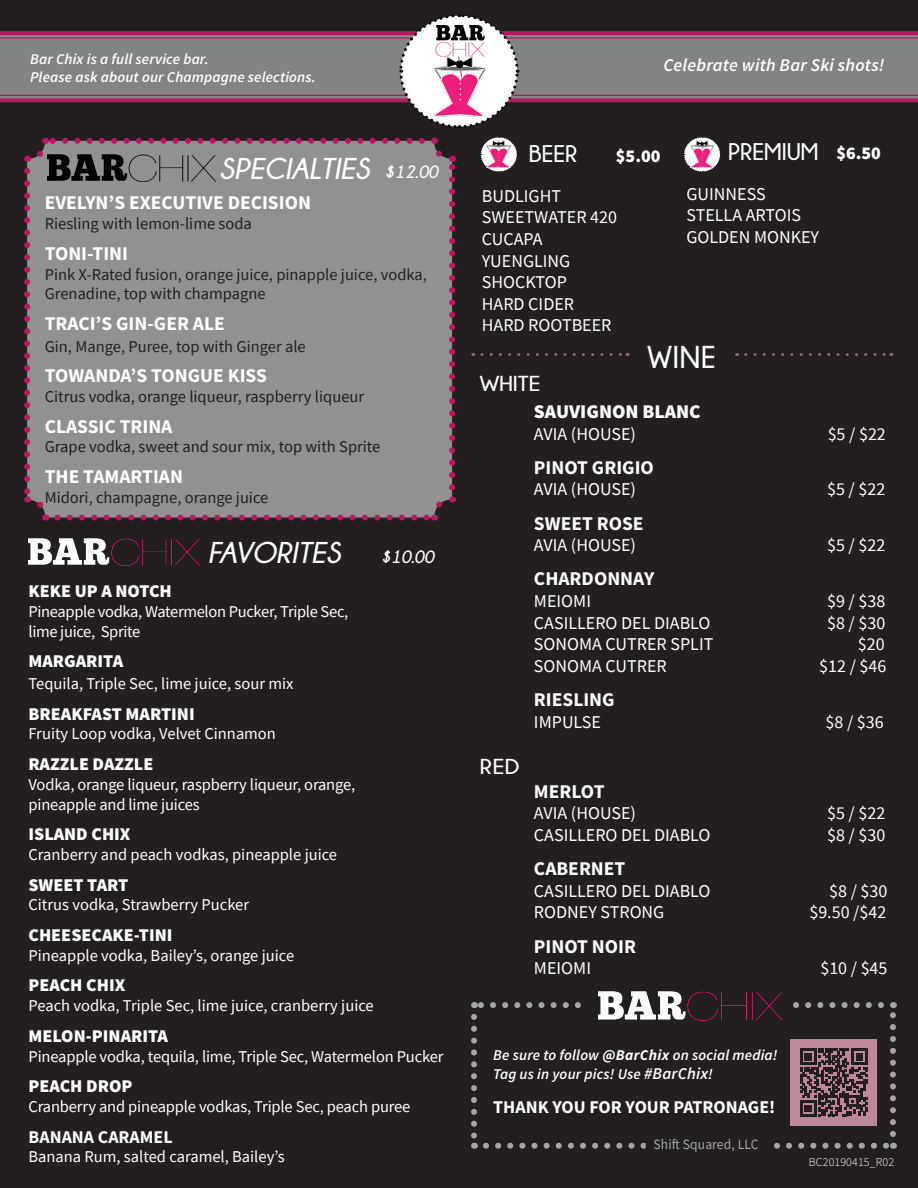
<style>
.page{position:relative;width:918px;height:1188px;background:#231f20}
.page>*{position:absolute;margin:0;border:0;box-sizing:border-box;transform-origin:0 0}
.t1{font:700 31.5px "Champagne&Limousines";color:#fff;scale:.95 1}
.t2{font:italic 700 30px "Champagne&Limousines";color:#fff}
.t3{font:700 24px "Champagne&Limousines";color:#fff}
.t4{font:700 21.6px "Champagne&Limousines";color:#fff;scale:1.11 1}
.t5{font:700 19.5px "Source Sans Pro";color:#fff}
.t6{font:900 19.5px "Source Sans Pro";color:#fff}
.t7{font:18px/21.6px "Source Sans Pro";color:#fff}
.t8{font:900 18px "Source Sans Pro";color:#fff}
.t9{font:700 18px "Source Sans Pro";color:#fff}
.t10{font:italic 600 18px "Source Sans Pro";letter-spacing:.01em;color:#fff}
.t11{font:italic 700 18px "Champagne&Limousines";color:#fff}
.t12{font:16.5px/19.8px "Source Sans Pro";letter-spacing:-.01em;color:#fff}
.t13{font:16.5px/19.8px "Source Sans Pro";color:#231f20}
.t14{font:italic 600 15px/19.8px "Source Sans Pro";letter-spacing:.01em;color:#fff}
.t15{font:14.1px "Source Sans Pro";letter-spacing:.01em;color:#a3a6a5;scale:.95 1}
.t16{font:300 12.15px "Source Sans Pro";letter-spacing:.01em;color:#fff}
.s1{font-size:18px}
.s2{font-family:"Source Sans Pro";font-weight:900;font-size:18px}
.s3{font-weight:700}
.s4{font-size:16.5px}
</style>
<div class="page">
<svg style="left:482px;top:353px;width:146px;height:3px"></svg>
<svg style="left:746px;top:353px;width:146px;height:3px"></svg>
<div style="left:791px;top:1039px;width:86px;height:86px;background:#bb8799"></div>
<svg style="left:800px;top:1049px;width:68px;height:67px"></svg>
<svg style="left:0;top:31px;width:918px;height:72px;background:#9a3d68"></svg>
<div style="left:0;top:37px;width:918px;height:59px;background:#828483"></div>
<svg style="left:486px;top:1143px;width:401px;height:6px"></svg>
<svg style="left:471px;top:1017px;width:6px;height:132px"></svg>
<svg style="left:890px;top:1002px;width:6px;height:132px"></svg>
<svg style="left:474px;top:1002px;width:407px;height:6px"></svg>
<div style="left:646px;top:1131px;width:121px;height:29px;background:#231f20"></div>
<div style="left:587px;top:994px;width:205px;height:19px;background:#231f20"></div>
<img style="left:598px;top:991px;width:184px;height:30px">
<img style="left:29px;top:539px;width:171px;height:27px">
<svg style="left:398px;top:14px;width:122px;height:114px"></svg>
<img style="left:434px;top:25px;width:52px;height:92px">
<svg style="left:480px;top:137px;width:38px;height:35px"></svg>
<img style="left:487px;top:140px;width:23px;height:27px">
<svg style="left:684px;top:137px;width:37px;height:35px"></svg>
<img style="left:690px;top:140px;width:24px;height:27px">
<div style="left:24px;top:138px;width:431px;height:383px;background:#919191"></div>
<img style="left:48px;top:154px;width:167px;height:27px">
<p class="t14" style="left:30px;top:50px;width:287px;line-height:18px">Bar Chix is a full service bar.<br>Please ask about our Champagne selections.</p>
<p class="t2" style="left:219px;top:152px;width:220px">SPECIALTIES <span class="s1">$12.00</span></p>
<p class="t5" style="left:45px;top:190px;width:268px">EVELYN’S EXECUTIVE DECISION</p>
<p class="t13" style="left:45px;top:214px;width:209px">Riesling with lemon-lime soda</p>
<p class="t5" style="left:45px;top:240px;width:85px">TONI-TINI</p>
<p class="t13" style="left:45px;top:264px;width:384px">Pink X-Rated fusion, orange juice, pinapple juice, vodka,<br>Grenadine, top with champagne</p>
<p class="t5" style="left:45px;top:310px;width:182px">TRACI’S GIN-GER ALE</p>
<p class="t13" style="left:45px;top:336px;width:263px">Gin, Mange, Puree, top with Ginger ale</p>
<p class="t5" style="left:45px;top:363px;width:224px">TOWANDA’S TONGUE KISS</p>
<p class="t13" style="left:45px;top:387px;width:321px">Citrus vodka, orange liqueur, raspberry liqueur</p>
<p class="t5" style="left:45px;top:413px;width:129px">CLASSIC TRINA</p>
<p class="t13" style="left:45px;top:437px;width:337px">Grape vodka, sweet and sour mix, top with Sprite</p>
<p class="t5" style="left:45px;top:463px;width:140px">THE TAMARTIAN</p>
<p class="t13" style="left:45px;top:487px;width:225px">Midori, champagne, orange juice</p>
<p class="t2" style="left:208px;top:536px;width:134px">FAVORITES</p>
<p class="t11" style="left:381px;top:546px;width:55px">$10.00</p>
<p class="t8" style="left:28px;top:579px;width:145px">KEKE UP A NOTCH</p>
<p class="t12" style="left:28px;top:601px;width:321px">Pineapple vodka, Watermelon Pucker, Triple Sec,</p>
<p class="t12" style="left:28px;top:621px;width:113px">lime juice, Sprite</p>
<p class="t8" style="left:28px;top:649px;width:96px">MARGARITA</p>
<p class="t12" style="left:28px;top:673px;width:266px">Tequila, Triple Sec, lime juice, sour mix</p>
<p class="t8" style="left:28px;top:701px;width:168px">BREAKFAST MARTINI</p>
<p class="t12" style="left:28px;top:724px;width:249px">Fruity Loop vodka, Velvet Cinnamon</p>
<p class="t8" style="left:28px;top:751px;width:126px">RAZZLE DAZZLE</p>
<p class="t12" style="left:28px;top:774px;width:328px">Vodka, orange liqueur, raspberry liqueur, orange, pineapple and lime juices</p>
<p class="t8" style="left:28px;top:822px;width:104px">ISLAND CHIX</p>
<p class="t12" style="left:28px;top:844px;width:310px">Cranberry and peach vodkas, pineapple juice</p>
<p class="t8" style="left:28px;top:872px;width:101px">SWEET TART</p>
<p class="t12" style="left:28px;top:895px;width:222px">Citrus vodka, Strawberry Pucker</p>
<p class="t8" style="left:28px;top:922px;width:146px">CHEESECAKE-TINI</p>
<p class="t12" style="left:28px;top:945px;width:267px">Pineapple vodka, Bailey’s, orange juice</p>
<p class="t8" style="left:28px;top:973px;width:98px">PEACH CHIX</p>
<p class="t12" style="left:28px;top:996px;width:347px">Peach vodka, Triple Sec, lime juice, cranberry juice</p>
<p class="t8" style="left:28px;top:1023px;width:141px">MELON-PINARITA</p>
<p class="t12" style="left:28px;top:1046px;width:417px">Pineapple vodka, tequila, lime, Triple Sec, Watermelon Pucker</p>
<p class="t8" style="left:28px;top:1074px;width:106px">PEACH DROP</p>
<p class="t12" style="left:28px;top:1096px;width:383px">Cranberry and pineapple vodkas, Triple Sec, peach puree</p>
<p class="t9" style="left:28px;top:1124px;width:146px">BANANA CARAMEL</p>
<p class="t12" style="left:28px;top:1147px;width:258px">Banana Rum, salted caramel, Bailey’s</p>
<p class="t10" style="left:663px;top:53px;width:223px">Celebrate with Bar Ski shots!</p>
<p class="t3" style="left:529px;top:141px;width:50px">BEER</p>
<p class="t8" style="left:616px;top:144px;width:46px">$5.00</p>
<p class="t7" style="left:482px;top:185px;width:137px">BUDLIGHT<br>SWEETWATER 420<br>CUCAPA<br>YUENGLING<br>SHOCKTOP<br>HARD CIDER<br>HARD ROOTBEER</p>
<p class="t3" style="left:728px;top:139px;width:154px">PREMIUM <span class="s2">$6.50</span></p>
<p class="t7" style="left:686px;top:183px;width:134px">GUINNESS<br>STELLA ARTOIS<br>GOLDEN MONKEY</p>
<p class="t1" style="left:647px;top:340px;width:74px">WINE</p>
<p class="t4" style="left:480px;top:372px;width:56px">WHITE</p>
<p class="t6" style="left:534px;top:398px;width:168px">SAUVIGNON BLANC</p>
<p class="t7" style="left:534px;top:423px;width:104px">AVIA (HOUSE)</p>
<p class="t7" style="left:828px;top:423px;width:60px">$5 / $22</p>
<p class="t5" style="left:534px;top:454px;width:121px">PINOT GRIGIO</p>
<p class="t7" style="left:534px;top:478px;width:104px">AVIA (HOUSE)</p>
<p class="t7" style="left:827px;top:478px;width:60px">$5 / $22</p>
<p class="t5" style="left:534px;top:510px;width:111px">SWEET ROSE</p>
<p class="t7" style="left:534px;top:534px;width:104px">AVIA (HOUSE)</p>
<p class="t7" style="left:827px;top:534px;width:60px">$5 / $22</p>
<p class="t5" style="left:534px;top:566px;width:122px">CHARDONNAY</p>
<p class="t7" style="left:534px;top:590px;width:59px">MEIOMI</p>
<p class="t7" style="left:827px;top:590px;width:60px">$9 / $38</p>
<p class="t7" style="left:534px;top:612px;width:178px">CASILLERO DEL DIABLO</p>
<p class="t7" style="left:827px;top:612px;width:60px">$8 / $30</p>
<p class="t7" style="left:534px;top:633px;width:181px">SONOMA CUTRER SPLIT</p>
<p class="t7" style="left:858px;top:633px;width:28px">$20</p>
<p class="t7" style="left:534px;top:655px;width:134px">SONOMA CUTRER</p>
<p class="t7" style="left:819px;top:655px;width:69px">$12 / $46</p>
<p class="t5" style="left:534px;top:686px;width:82px">RIESLING</p>
<p class="t7" style="left:534px;top:711px;width:69px">IMPULSE</p>
<p class="t7" style="left:826px;top:711px;width:60px">$8 / $36</p>
<p class="t4" style="left:480px;top:755px;width:37px">RED</p>
<p class="t5" style="left:534px;top:778px;width:72px">MERLOT</p>
<p class="t7" style="left:534px;top:802px;width:104px">AVIA (HOUSE)</p>
<p class="t7" style="left:827px;top:802px;width:60px">$5 / $22</p>
<p class="t7" style="left:534px;top:824px;width:178px">CASILLERO DEL DIABLO</p>
<p class="t7" style="left:827px;top:824px;width:60px">$8 / $30</p>
<p class="t5" style="left:534px;top:855px;width:93px">CABERNET</p>
<p class="t7" style="left:534px;top:880px;width:178px">CASILLERO DEL DIABLO</p>
<p class="t7" style="left:829px;top:880px;width:60px">$8 / $30</p>
<p class="t7" style="left:534px;top:901px;width:132px">RODNEY STRONG</p>
<p class="t7" style="left:809px;top:901px;width:79px">$9.50 /$42</p>
<p class="t5" style="left:534px;top:933px;width:104px">PINOT NOIR</p>
<p class="t7" style="left:534px;top:957px;width:59px">MEIOMI</p>
<p class="t7" style="left:820px;top:957px;width:69px">$10 / $45</p>
<p class="t14" style="left:493px;top:1044px;width:286px">Be sure to follow <span class="s3">@BarChix</span> on social media!<br>Tag us in your pics! Use <span class="s4">#BarChix</span>!</p>
<p class="t9" style="left:493px;top:1095px;width:284px">THANK YOU FOR YOUR PATRONAGE!</p>
<p class="t15" style="left:654px;top:1136px;width:112px">Shift Squared, LLC</p>
<p class="t16" style="left:809px;top:1155px;width:87px">BC20190415_R02</p>
</div>
